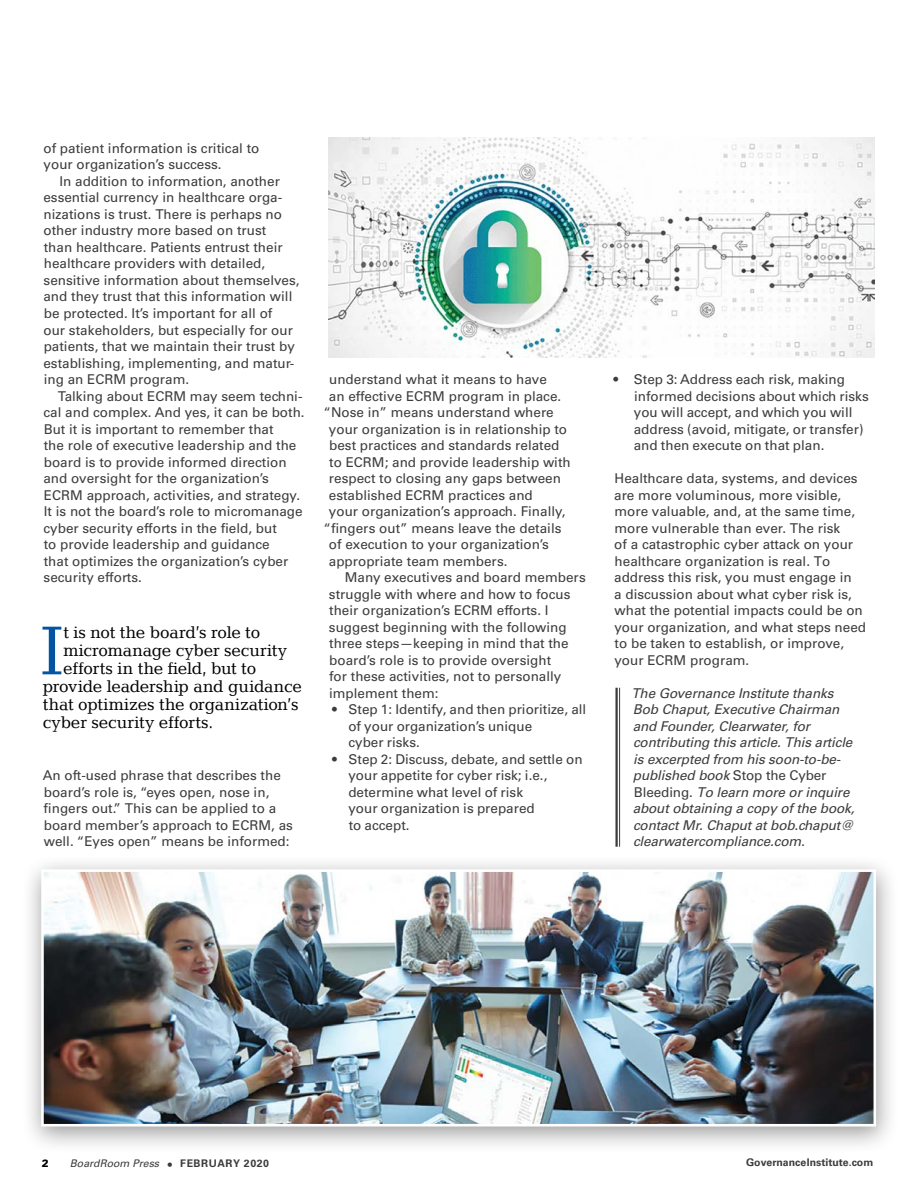
<style>
.page{position:relative;width:918px;height:1188px;background:#fff}
.page>*{position:absolute;margin:0;border:0;box-sizing:border-box;transform-origin:0 0}
.pullquote{font:69.9px "Candida LT";color:#0355a3}
.pullquote-2{font:17.1px "Candida LT";letter-spacing:-.01em;color:#000}
.body{font:13.5px/16.5px "Univers LT Std";color:#3b3c3e}
.body-after-bulleted{font:13.5px/16.5px "Univers LT Std";color:#3b3c3e}
.Endnote{font:italic 13.5px/16.5px "Univers LT Std";letter-spacing:-.01em;color:#3b3c3e}
.body-no-indent{font:13.5px/16.5px "Univers LT Std";color:#3b3c3e}
.t1{font:italic 10.5px "Univers LT Std";color:#3b3c3e}
.t2{font:700 10.5px "Univers LT Std";color:#3b3c3e}
.t3{font:900 10.5px "Univers LT Std";color:#000}
.s1{font-style:normal}
.s2{font-style:normal;font-size:12px}
.s3{font-weight:700;font-style:normal}
</style>
<div class="page">
<hr style="left:615px;top:688px;width:3px;height:159px;background:#3b3c3e">
<hr style="left:619px;top:688px;width:1px;height:159px;background:#3b3c3e">
<img style="left:329px;top:137px;width:546px;height:220px">
<div style="left:21px;top:854px;width:879px;height:300px;background:#000;opacity:.4"></div>
<img style="left:45px;top:873px;width:827px;height:250px">
<div style="left:41px;top:869px;width:835px;height:258px;border:3px solid #fff"></div>
<p class="body-no-indent" style="left:43px;top:140px;width:218px">of patient information is critical to your organization’s success.</p>
<p class="body" style="left:43px;top:173px;width:258px;text-indent:16px">In addition to information, another essential currency in healthcare orga&shy;nizations is trust. There is perhaps no other industry more based on trust<br>than healthcare. Patients entrust their healthcare providers with detailed, sensitive information about themselves, and they trust that this information will be protected. It’s important for all of<br>our stakeholders, but especially for our patients, that we maintain their trust by establishing, implementing, and matur&shy;ing an ECRM program.</p>
<p class="body" style="left:43px;top:388px;width:263px;text-indent:15px">Talking about ECRM may seem techni&shy;cal and complex. And yes, it can be both.<br>But it is important to remember that<br>the role of executive leadership and the board is to provide informed direction and oversight for the organization’s ECRM approach, activities, and strategy.<br>It is not the board’s role to micromanage cyber security efforts in the field, but<br>to provide leadership and guidance<br>that optimizes the organization’s cyber security efforts.</p>
<p class="pullquote" style="left:40px;top:611px;width:25px">I</p>
<p class="pullquote-2" style="left:63px;top:623px;width:198px">t is not the board’s role to</p>
<p class="pullquote-2" style="left:63px;top:641px;width:226px">micromanage cyber security</p>
<p class="pullquote-2" style="left:63px;top:659px;width:194px">efforts in the field, but to</p>
<p class="pullquote-2" style="left:43px;top:677px;width:261px">provide leadership and guidance</p>
<p class="pullquote-2" style="left:43px;top:695px;width:257px">that optimizes the organization’s</p>
<p class="pullquote-2" style="left:43px;top:713px;width:172px">cyber security efforts.</p>
<p class="body-after-bulleted" style="left:43px;top:767px;width:252px">An oft-used phrase that describes the board’s role is, “eyes open, nose in, fingers out.” This can be applied to a board member’s approach to ECRM, as well. “Eyes open” means be informed:</p>
<p class="body-after-bulleted" style="left:329px;top:371px;width:219px">understand what it means to have</p>
<p class="body-after-bulleted" style="left:329px;top:388px;width:234px">an effective ECRM program in place.</p>
<p class="body-after-bulleted" style="left:323px;top:404px;width:232px">“Nose in” means understand where</p>
<p class="body-after-bulleted" style="left:329px;top:421px;width:240px">your organization is in relationship to</p>
<p class="body-after-bulleted" style="left:329px;top:437px;width:232px">best practices and standards related</p>
<p class="body-after-bulleted" style="left:329px;top:454px;width:243px">to ECRM; and provide leadership with</p>
<p class="body-after-bulleted" style="left:329px;top:470px;width:233px">respect to closing any gaps between</p>
<p class="body-after-bulleted" style="left:329px;top:487px;width:206px">established ECRM practices and</p>
<p class="body-after-bulleted" style="left:329px;top:503px;width:238px">your organization’s approach. Finally,</p>
<p class="body-after-bulleted" style="left:323px;top:520px;width:240px">“fingers out” means leave the details</p>
<p class="body-after-bulleted" style="left:329px;top:536px;width:222px">of execution to your organization’s</p>
<p class="body-after-bulleted" style="left:329px;top:553px;width:180px">appropriate team members.</p>
<p class="body" style="left:329px;top:569px;width:258px;text-indent:16px">Many executives and board members struggle with where and how to focus their organization’s ECRM efforts. I suggest beginning with the following three steps—keeping in mind that the board’s role is to provide oversight<br>for these activities, not to personally implement them:</p>
<p class="body" style="left:348px;top:701px;width:240px;text-indent:-16px">• Step 1: Identify, and then prioritize, all of your organization’s unique<br>cyber risks.</p>
<p class="body" style="left:348px;top:751px;width:236px;text-indent:-16px">• Step 2: Discuss, debate, and settle on your appetite for cyber risk; i.e., determine what level of risk<br>your organization is prepared<br>to accept.</p>
<p class="body" style="left:634px;top:371px;width:237px;text-indent:-20px">• Step 3: Address each risk, making informed decisions about which risks you will accept, and which you will address (avoid, mitigate, or transfer) and then execute on that plan.</p>
<p class="body-after-bulleted" style="left:614px;top:470px;width:253px">Healthcare data, systems, and devices are more voluminous, more visible, more valuable, and, at the same time, more vulnerable than ever. The risk<br>of a catastrophic cyber attack on your healthcare organization is real. To address this risk, you must engage in<br>a discussion about what cyber risk is, what the potential impacts could be on your organization, and what steps need to be taken to establish, or improve, your ECRM program.</p>
<p class="Endnote" style="left:631px;top:685px;width:225px">The Governance Institute thanks Bob Chaput, Executive Chairman and Founder, Clearwater, for contributing this article. This article is excerpted from his soon-to-be&shy;published book <span class="s1">Stop the Cyber Bleeding.</span> To learn more or inquire about obtaining a copy of the book, contact Mr. Chaput at bob.chaput@ clearwatercompliance.com.</p>
<p class="t3" style="left:42px;top:1157px;width:9px">2</p>
<p class="t1" style="left:70px;top:1158px;width:200px">BoardRoom Press <span class="s2">•</span> <span class="s3">FEBRUARY 2020</span></p>
<p class="t2" style="left:746px;top:1156px;width:129px">GovernanceInstitute.com</p>
</div>
